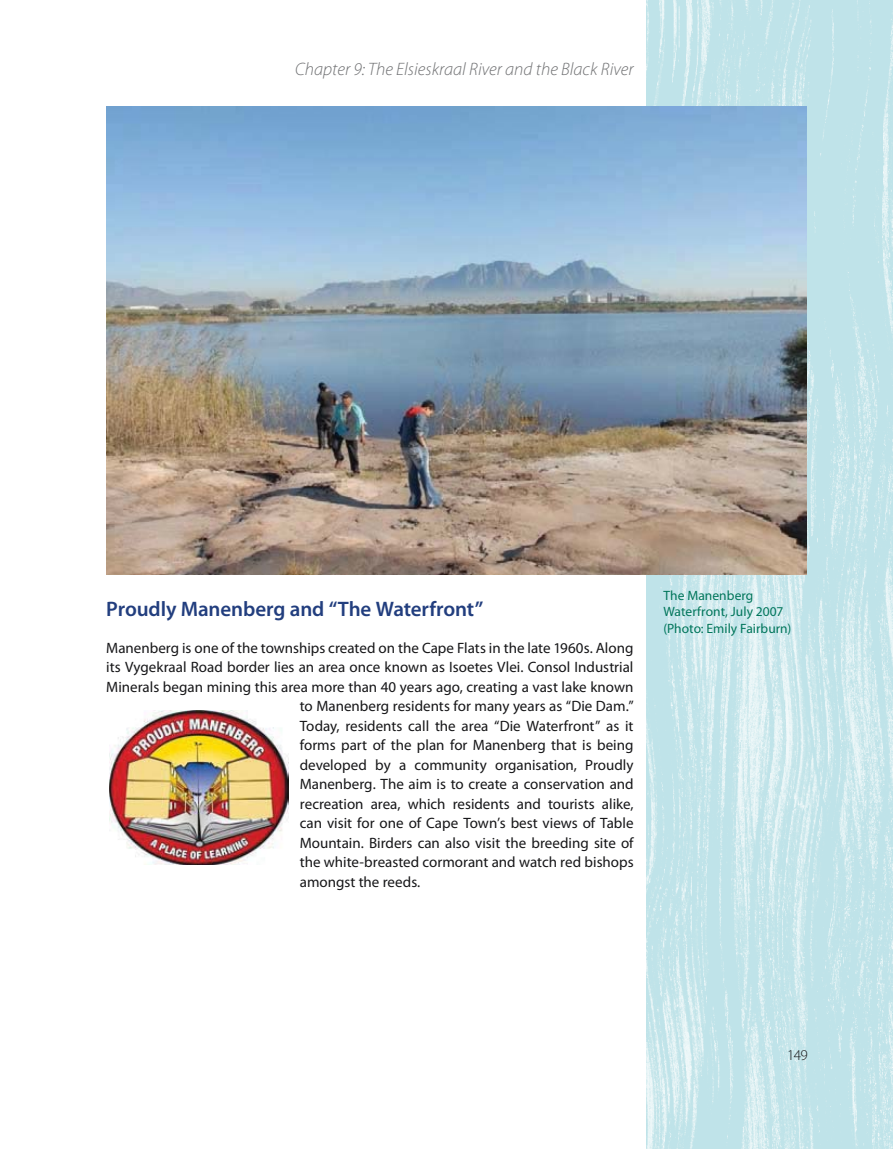
<style>
.page{position:relative;width:893px;height:1149px;background:#fff}
.page>*{position:absolute;margin:0;border:0;box-sizing:border-box;transform-origin:0 0}
.t1{font:600 21px "Myriad Pro";letter-spacing:-.005em;color:#223e7e}
.t2{font:italic 300 18px "Myriad Pro";color:#707173}
.t3{font:15px "Myriad Pro";color:#161618}
.t4{font:300 15px "Myriad Pro";color:#161618}
.t5{font:13.5px/16.2px "Myriad Pro";letter-spacing:.005em;color:#00755a}
</style>
<div class="page">
<img style="left:646px;top:0;width:247px;height:1148px">
<img style="left:106px;top:106px;width:700px;height:468px">
<img style="left:109px;top:710px;width:179px;height:154px">
<p class="t2" style="left:295px;top:62px;width:340px">Chapter 9: The Elsieskraal River and the Black River</p>
<h1 class="t1" style="left:106px;top:601px;width:379px">Proudly Manenberg and “The Waterfront”</h1>
<p class="t3" style="left:106px;top:642px;width:529px">Manenberg is one of the townships created on the Cape Flats in the late 1960s. Along</p>
<p class="t3" style="left:106px;top:661px;width:529px">its Vygekraal Road border lies an area once known as Isoetes Vlei. Consol Industrial</p>
<p class="t3" style="left:106px;top:681px;width:529px">Minerals began mining this area more than 40 years ago, creating a vast lake known</p>
<p class="t3" style="left:300px;top:700px;width:335px">to Manenberg residents for many years as “Die Dam.”</p>
<p class="t3" style="left:300px;top:720px;width:335px">Today, residents call the area “Die Waterfront” as it</p>
<p class="t3" style="left:300px;top:739px;width:335px">forms part of the plan for Manenberg that is being</p>
<p class="t3" style="left:300px;top:759px;width:335px">developed by a community organisation, Proudly</p>
<p class="t3" style="left:300px;top:778px;width:335px">Manenberg. The aim is to create a conservation and</p>
<p class="t3" style="left:300px;top:798px;width:335px">recreation area, which residents and tourists alike,</p>
<p class="t3" style="left:300px;top:817px;width:335px">can visit for one of Cape Town’s best views of Table</p>
<p class="t3" style="left:300px;top:837px;width:335px">Mountain. Birders can also visit the breeding site of</p>
<p class="t3" style="left:300px;top:856px;width:335px">the white-breasted cormorant and watch red bishops</p>
<p class="t3" style="left:300px;top:876px;width:122px">amongst the reeds.</p>
<p class="t5" style="left:663px;top:588px;width:129px">The Manenberg<br>Waterfront, July 2007 (Photo: Emily Fairburn)</p>
<p class="t4" style="left:787px;top:1049px;width:22px">149</p>
</div>
